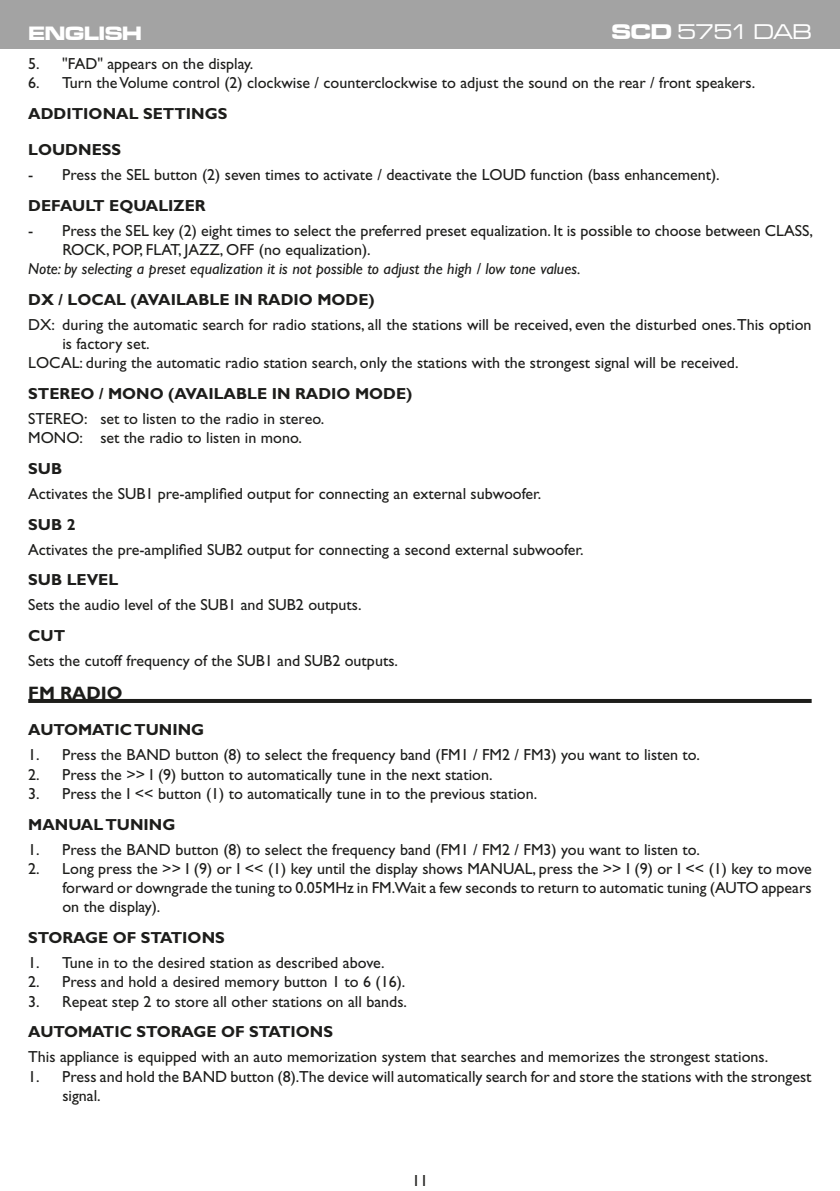
<style>
.page{position:relative;width:840px;height:1191px;background:#fff}
.page>*{position:absolute;margin:0;border:0;box-sizing:border-box;transform-origin:0 0}
.t1{font:22px "Microgramma D Medi Exte";letter-spacing:-.015em;color:#fff}
.t2{font:20px "Microgramma D Bold Exte";color:#fff}
.t3{font:700 18px "Gill Sans";color:#1d1d1b}
.t4{font:16px/19.2px "Gill Sans";color:#1d1d1b}
.t5{font:700 16px "Gill Sans";color:#1d1d1b}
.t6{font:italic 16px "Gill Sans";color:#1d1d1b}
.t7{font:16px "Gill Sans";color:#1d1d1b}
.s1{font-family:"Microgramma D Bold Exte"}
</style>
<div class="page">
<div style="left:0;top:0;width:839px;height:48px;background:#a3a3a3"></div>
<hr style="left:28px;top:699px;width:783px;height:4px;background:#1d1d1b">
<p class="t2" style="left:29px;top:20px;width:115px">ENGLISH</p>
<h1 class="t1" style="left:611px;top:18px;width:201px"><span class="s1">SCD</span> 5751 DAB</h1>
<p class="t4" style="left:28px;top:54px;width:226px">5. "FAD" appears on the display.</p>
<p class="t4" style="left:28px;top:73px;width:728px">6. Turn the Volume control (2) clockwise / counterclockwise to adjust the sound on the rear / front speakers.</p>
<p class="t5" style="left:28px;top:104px;width:200px">ADDITIONAL SETTINGS</p>
<p class="t5" style="left:28px;top:140px;width:94px">LOUDNESS</p>
<p class="t4" style="left:28px;top:165px;width:692px">- Press the SEL button (2) seven times to activate / deactivate the LOUD function (bass enhancement).</p>
<p class="t5" style="left:28px;top:196px;width:179px">DEFAULT EQUALIZER</p>
<p class="t4" style="left:62px;top:221px;width:751px;text-indent:-34px">- Press the SEL key (2) eight times to select the preferred preset equalization. It is possible to choose between CLASS,<br>ROCK, POP, FLAT, JAZZ, OFF (no equalization).</p>
<p class="t6" style="left:28px;top:260px;width:553px">Note: by selecting a preset equalization it is not possible to adjust the high / low tone values.</p>
<p class="t5" style="left:28px;top:290px;width:348px">DX / LOCAL (AVAILABLE IN RADIO MODE)</p>
<p class="t4" style="left:28px;top:315px;width:784px">DX: during the automatic search for radio stations, all the stations will be received, even the disturbed ones. This option</p>
<p class="t4" style="left:62px;top:334px;width:89px">is factory set.</p>
<p class="t4" style="left:28px;top:353px;width:711px">LOCAL: during the automatic radio station search, only the stations with the strongest signal will be received.</p>
<p class="t5" style="left:28px;top:384px;width:385px">STEREO / MONO (AVAILABLE IN RADIO MODE)</p>
<p class="t4" style="left:28px;top:409px;width:297px">STEREO: set to listen to the radio in stereo.<br>MONO: set the radio to listen in mono.</p>
<p class="t5" style="left:28px;top:459px;width:36px">SUB</p>
<p class="t4" style="left:28px;top:484px;width:514px">Activates the SUB1 pre-amplified output for connecting an external subwoofer.</p>
<p class="t5" style="left:28px;top:515px;width:49px">SUB 2</p>
<p class="t4" style="left:28px;top:540px;width:556px">Activates the pre-amplified SUB2 output for connecting a second external subwoofer.</p>
<p class="t5" style="left:28px;top:570px;width:91px">SUB LEVEL</p>
<p class="t4" style="left:28px;top:595px;width:334px">Sets the audio level of the SUB1 and SUB2 outputs.</p>
<p class="t5" style="left:28px;top:626px;width:39px">CUT</p>
<p class="t4" style="left:28px;top:651px;width:371px">Sets the cutoff frequency of the SUB1 and SUB2 outputs.</p>
<p class="t3" style="left:28px;top:682px;width:96px">FM RADIO</p>
<p class="t5" style="left:28px;top:720px;width:177px">AUTOMATIC TUNING</p>
<p class="t4" style="left:28px;top:745px;width:672px">1. Press the BAND button (8) to select the frequency band (FM1 / FM2 / FM3) you want to listen to.</p>
<p class="t4" style="left:28px;top:764px;width:465px">2. Press the &gt;&gt; I (9) button to automatically tune in the next station.</p>
<p class="t4" style="left:28px;top:784px;width:510px">3. Press the I &lt;&lt; button (1) to automatically tune in to the previous station.</p>
<p class="t5" style="left:28px;top:814px;width:149px">MANUAL TUNING</p>
<p class="t4" style="left:28px;top:839px;width:672px">1. Press the BAND button (8) to select the frequency band (FM1 / FM2 / FM3) you want to listen to.</p>
<p class="t4" style="left:62px;top:859px;width:750px;text-align:justify;text-indent:-34px">2. Long press the &gt;&gt; I (9) or I &lt;&lt; (1) key until the display shows MANUAL, press the &gt;&gt; I (9) or I &lt;&lt; (1) key to move forward or downgrade the tuning to 0.05MHz in FM.Wait a few seconds to return to automatic tuning (AUTO appears on the display).</p>
<p class="t5" style="left:28px;top:928px;width:198px">STORAGE OF STATIONS</p>
<p class="t4" style="left:28px;top:953px;width:357px">1. Tune in to the desired station as described above.</p>
<p class="t4" style="left:28px;top:972px;width:378px">2. Press and hold a desired memory button 1 to 6 (16).</p>
<p class="t4" style="left:28px;top:992px;width:380px">3. Repeat step 2 to store all other stations on all bands.</p>
<p class="t5" style="left:28px;top:1022px;width:306px">AUTOMATIC STORAGE OF STATIONS</p>
<p class="t4" style="left:28px;top:1047px;width:741px">This appliance is equipped with an auto memorization system that searches and memorizes the strongest stations.</p>
<p class="t4" style="left:62px;top:1067px;width:750px;text-indent:-34px">1. Press and hold the BAND button (8).The device will automatically search for and store the stations with the strongest signal.</p>
<p class="t7" style="left:412px;top:1171px;width:17px">11</p>
</div>
